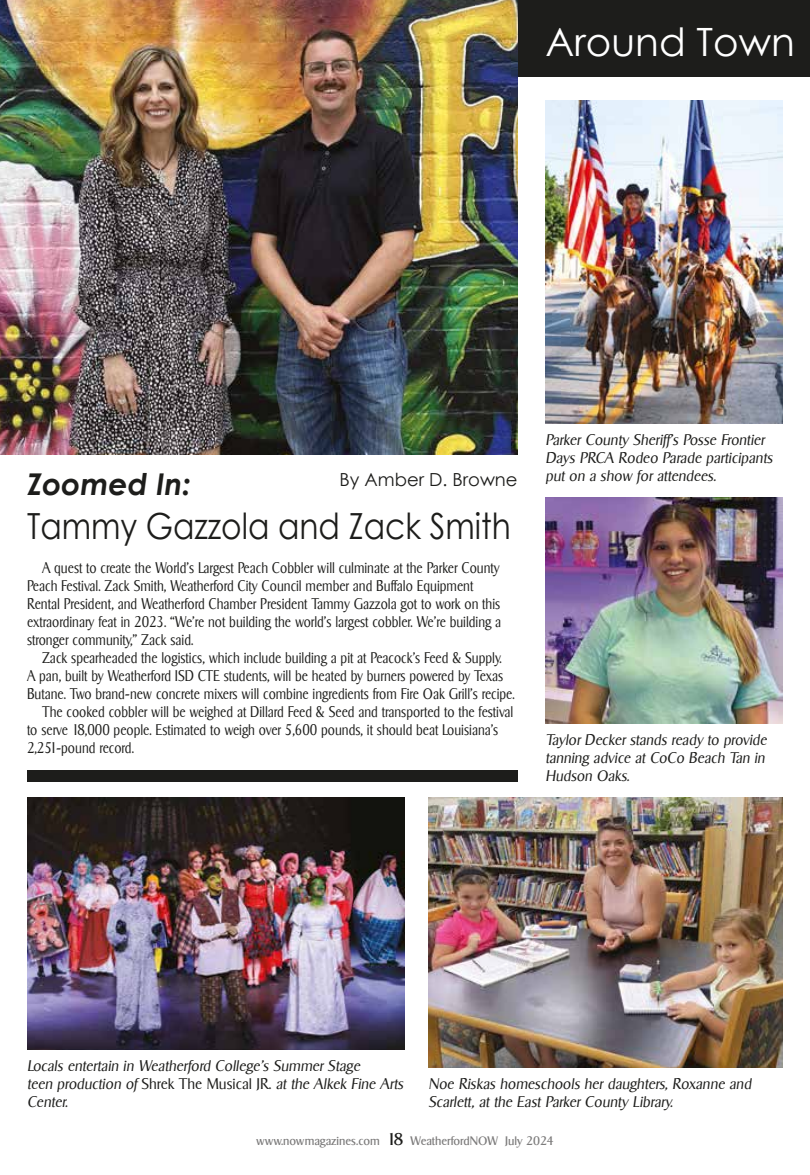
<style>
.page{position:relative;width:810px;height:1175px;background:#fff}
.page>*{position:absolute;margin:0;border:0;box-sizing:border-box;transform-origin:0 0}
.t1{font:39px "Century Gothic";color:#fff}
.t2{font:36px "Century Gothic";color:#1d1d1b;scale:.87 1}
.t3{font:italic 700 30px "Century Gothic";color:#1d1d1b}
.t4{font:18px "Century Gothic";color:#1d1d1b}
.t5{font:300 15px/18px "Sigvar Serial";color:#1d1d1b;scale:.88 1}
.t6{font:italic 300 15px/18px "Sigvar Serial";color:#1d1d1b}
.t7{font:12px "Sigvar Serial";color:#7c7b7b}
.s1{font-style:normal}
.s2{font-size:16.5px;color:#1d1d1b}
</style>
<div class="page">
<img style="left:545px;top:100px;width:238px;height:323px">
<img style="left:27px;top:797px;width:378px;height:252px">
<img style="left:428px;top:797px;width:355px;height:270px">
<img style="left:545px;top:497px;width:238px;height:226px">
<div style="left:27px;top:769px;width:491px;height:12px;background:#1d1d1b"></div>
<div style="left:518px;top:0;width:292px;height:76px;background:#1d1d1b"></div>
<img style="left:0;top:0;width:518px;height:454px">
<h1 class="t1" style="left:545px;top:15px;width:251px">Around Town</h1>
<p class="t4" style="left:340px;top:467px;width:180px">By Amber D. Browne</p>
<h3 class="t3" style="left:27px;top:461px;width:165px">Zoomed In:</h3>
<h2 class="t2" style="left:27px;top:500px;width:558px">Tammy Gazzola and Zack Smith</h2>
<p class="t5" style="left:27px;top:558px;width:540px;text-indent:15px">A quest to create the World’s Largest Peach Cobbler will culminate at the Parker County Peach Festival. Zack Smith, Weatherford City Council member and Buffalo Equipment Rental President, and Weatherford Chamber President Tammy Gazzola got to work on this extraordinary feat in 2023. “We’re not building the world’s largest cobbler. We’re building a stronger community,” Zack said.</p>
<p class="t5" style="left:42px;top:648px;width:524px">Zack spearheaded the logistics, which include building a pit at Peacock’s Feed &amp; Supply.</p>
<p class="t5" style="left:27px;top:666px;width:543px">A pan, built by Weatherford ISD CTE students, will be heated by burners powered by Texas</p>
<p class="t5" style="left:27px;top:684px;width:556px">Butane. Two brand-new concrete mixers will combine ingredients from Fire Oak Grill’s recipe.</p>
<p class="t5" style="left:42px;top:702px;width:537px">The cooked cobbler will be weighed at Dillard Feed &amp; Seed and transported to the festival</p>
<p class="t5" style="left:27px;top:720px;width:537px">to serve 18,000 people. Estimated to weigh over 5,600 pounds, it should beat Louisiana’s</p>
<p class="t5" style="left:27px;top:738px;width:123px">2,251-pound record.</p>
<p class="t6" style="left:545px;top:431px;width:229px">Parker County Sheriff’s Posse Frontier<br>Days PRCA Rodeo Parade participants put on a show for attendees.</p>
<p class="t6" style="left:545px;top:731px;width:223px">Taylor Decker stands ready to provide tanning advice at CoCo Beach Tan in<br>Hudson Oaks.</p>
<p class="t6" style="left:27px;top:1057px;width:378px">Locals entertain in Weatherford College’s Summer Stage<br>teen production of <span class="s1">Shrek The Musical JR.</span> at the Alkek Fine Arts<br>Center.</p>
<p class="t6" style="left:428px;top:1075px;width:324px">Noe Riskas homeschools her daughters, Roxanne and<br>Scarlett, at the East Parker County Library.</p>
<p class="t7" style="left:256px;top:1133px;width:299px">www.nowmagazines.com <span class="s2">18</span> WeatherfordNOW July 2024</p>
</div>
